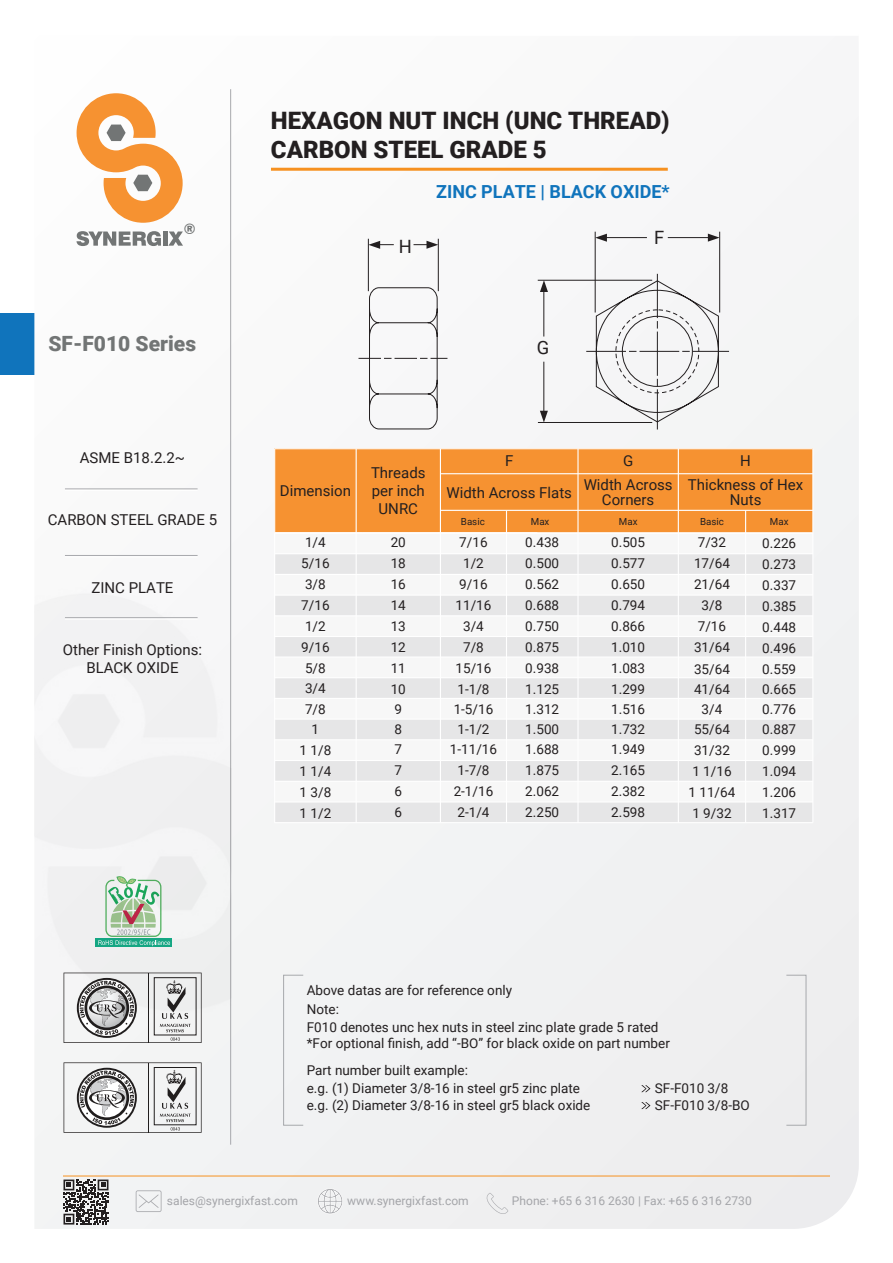
<style>
.page{position:relative;width:893px;height:1263px;background:#fff}
.page>*{position:absolute;margin:0;border:0;box-sizing:border-box;transform-origin:0 0}
.t1{font:900 24px/28.8px "Roboto";color:#231f20}
.t2{font:900 21px "Roboto";color:#727575}
.t3{font:18.3px "Roboto";color:#231f20}
.t4{font:700 18px "Roboto";color:#1074bc}
.t5{font:15px/18px "Roboto";color:#231f20;text-align:center}
.t6{font:14.25px "Humanist 777 BT Black Italic B";color:#727575}
.t7{font:13.5px/20.7px "Roboto";color:#231f20}
.t8{font:12px "Roboto";color:#a4a5a9}
.t9{font:9.75px "Roboto";color:#231f20}
</style>
<div class="page">
<div style="left:0;top:314px;width:231px;height:61px;background:#1074bc"></div>
<div style="left:34px;top:89px;width:825px;height:1140px;background:#f3f4f4"></div>
<hr style="left:63px;top:1175px;width:767px;height:1px;background:#f69120">
<svg style="left:136px;top:1190px;width:26px;height:22px"></svg>
<svg style="left:317px;top:1188px;width:26px;height:26px"></svg>
<svg style="left:487px;top:1193px;width:21px;height:21px"></svg>
<hr style="left:230px;top:89px;width:1px;height:1056px;background:#a8a9ad">
<div style="left:34px;top:556px;width:197px;height:471px;background:#f2f2f3"></div>
<hr style="left:65px;top:488px;width:133px;height:1px;background:#a8a9ad">
<hr style="left:65px;top:490px;width:133px;height:1px;background:#fff">
<hr style="left:65px;top:555px;width:133px;height:1px;background:#a8a9ad">
<hr style="left:65px;top:557px;width:133px;height:1px;background:#fff">
<hr style="left:65px;top:617px;width:133px;height:1px;background:#a8a9ad">
<hr style="left:65px;top:619px;width:133px;height:1px;background:#fff">
<hr style="left:271px;top:168px;width:397px;height:3px;background:#f69120">
<svg style="left:641px;top:1085px;width:9px;height:7px"></svg>
<svg style="left:641px;top:1102px;width:9px;height:7px"></svg>
<div style="left:283px;top:975px;width:21px;height:150px;border:1px solid #a7a9ac"></div>
<div style="left:786px;top:975px;width:20px;height:150px;border:1px solid #a7a9ac"></div>
<svg style="left:63px;top:1179px;width:45px;height:45px"></svg>
<svg style="left:64px;top:972px;width:138px;height:71px"></svg>
<svg style="left:64px;top:1062px;width:138px;height:71px"></svg>
<div style="left:275px;top:802px;width:538px;height:21px;background:#e6e6e7"></div>
<div style="left:409px;top:760px;width:404px;height:21px;background:#e6e6e7"></div>
<div style="left:362px;top:760px;width:47px;height:21px;background:#e6e6e7"></div>
<div style="left:275px;top:760px;width:87px;height:21px;background:#e6e6e7"></div>
<div style="left:275px;top:781px;width:538px;height:21px;background:#f7f7f7"></div>
<hr style="left:274px;top:822px;width:539px;height:1px;background:#fff">
<hr style="left:274px;top:801px;width:539px;height:1px;background:#fff">
<hr style="left:274px;top:781px;width:539px;height:1px;background:#fff">
<div style="left:274px;top:719px;width:539px;height:21px;background:#e6e6e7"></div>
<div style="left:274px;top:678px;width:539px;height:20px;background:#e6e6e7"></div>
<div style="left:274px;top:636px;width:539px;height:21px;background:#e6e6e7"></div>
<div style="left:274px;top:740px;width:539px;height:20px;background:#f7f7f7"></div>
<div style="left:274px;top:698px;width:539px;height:21px;background:#f7f7f7"></div>
<div style="left:274px;top:657px;width:539px;height:21px;background:#f7f7f7"></div>
<hr style="left:274px;top:656px;width:539px;height:2px;background:#fff">
<hr style="left:274px;top:677px;width:539px;height:1px;background:#fff">
<hr style="left:274px;top:698px;width:539px;height:1px;background:#fff">
<hr style="left:274px;top:718px;width:539px;height:2px;background:#fff">
<hr style="left:274px;top:739px;width:539px;height:1px;background:#fff">
<hr style="left:274px;top:760px;width:539px;height:1px;background:#fff">
<div style="left:275px;top:595px;width:538px;height:21px;background:#e6e6e7"></div>
<div style="left:409px;top:554px;width:404px;height:20px;background:#e6e6e7"></div>
<div style="left:362px;top:554px;width:47px;height:20px;background:#e6e6e7"></div>
<div style="left:275px;top:554px;width:87px;height:20px;background:#e6e6e7"></div>
<div style="left:275px;top:574px;width:538px;height:21px;background:#f7f7f7"></div>
<div style="left:275px;top:616px;width:538px;height:20px;background:#f7f7f7"></div>
<div style="left:275px;top:533px;width:538px;height:21px;background:#f7f7f7"></div>
<div style="left:275px;top:448px;width:538px;height:85px;background:#f69231"></div>
<hr style="left:440px;top:510px;width:373px;height:1px;background:#fff">
<hr style="left:440px;top:473px;width:373px;height:1px;background:#fff">
<hr style="left:678px;top:449px;width:1px;height:374px;background:#fff">
<hr style="left:812px;top:449px;width:1px;height:374px;background:#fff">
<hr style="left:745px;top:510px;width:1px;height:313px;background:#fff">
<hr style="left:577px;top:449px;width:2px;height:374px;background:#fff">
<hr style="left:274px;top:449px;width:1px;height:374px;background:#fff">
<hr style="left:440px;top:449px;width:1px;height:374px;background:#fff">
<hr style="left:356px;top:449px;width:1px;height:374px;background:#fff">
<hr style="left:506px;top:510px;width:1px;height:313px;background:#fff">
<hr style="left:274px;top:448px;width:539px;height:1px;background:#fff">
<hr style="left:274px;top:636px;width:539px;height:1px;background:#fff">
<hr style="left:274px;top:615px;width:539px;height:1px;background:#fff">
<hr style="left:274px;top:594px;width:539px;height:2px;background:#fff">
<hr style="left:274px;top:574px;width:539px;height:1px;background:#fff">
<hr style="left:274px;top:553px;width:539px;height:1px;background:#fff">
<hr style="left:274px;top:532px;width:539px;height:2px;background:#fff">
<svg style="left:358px;top:287px;width:89px;height:143px"></svg>
<hr style="left:368px;top:239px;width:1px;height:52px;background:#231f20">
<svg style="left:413px;top:241px;width:25px;height:8px"></svg>
<svg style="left:368px;top:241px;width:26px;height:8px"></svg>
<hr style="left:438px;top:239px;width:1px;height:52px;background:#231f20">
<svg style="left:586px;top:274px;width:143px;height:155px"></svg>
<div style="left:622px;top:316px;width:71px;height:71px;border:1px solid #231f20;border-radius:50%"></div>
<hr style="left:543px;top:291px;width:1px;height:45px;background:#231f20">
<hr style="left:543px;top:362px;width:1px;height:50px;background:#231f20">
<hr style="left:538px;top:280px;width:114px;height:1px;background:#231f20">
<hr style="left:538px;top:422px;width:114px;height:1px;background:#231f20">
<svg style="left:540px;top:411px;width:8px;height:11px"></svg>
<svg style="left:540px;top:280px;width:8px;height:12px"></svg>
<hr style="left:605px;top:237px;width:42px;height:1px;background:#231f20">
<hr style="left:668px;top:237px;width:41px;height:1px;background:#231f20">
<hr style="left:595px;top:232px;width:1px;height:80px;background:#231f20">
<svg style="left:708px;top:234px;width:11px;height:8px"></svg>
<svg style="left:595px;top:234px;width:12px;height:8px"></svg>
<hr style="left:719px;top:232px;width:1px;height:80px;background:#231f20">
<svg style="left:76px;top:231px;width:85px;height:15px"></svg>
<div style="left:163px;top:231px;width:5px;height:15px;background:#727575"></div>
<svg style="left:168px;top:231px;width:15px;height:15px"></svg>
<svg style="left:77px;top:93px;width:106px;height:130px"></svg>
<p class="t6" style="left:184px;top:219px;width:13px">®</p>
<h2 class="t2" style="left:48px;top:329px;width:149px">SF-F010 Series</h2>
<p class="t5" style="left:80px;top:449px;width:107px">ASME B18.2.2~</p>
<p class="t5" style="left:48px;top:510px;width:171px">CARBON STEEL GRADE 5</p>
<p class="t5" style="left:91px;top:578px;width:84px">ZINC PLATE</p>
<p class="t5" style="left:63px;top:640px;width:141px">Other Finish Options:<br>BLACK OXIDE</p>
<h1 class="t1" style="left:271px;top:106px;width:400px">HEXAGON NUT INCH (UNC THREAD)<br>CARBON STEEL GRADE 5</h1>
<h3 class="t4" style="left:436px;top:179px;width:235px">ZINC PLATE | BLACK OXIDE*</h3>
<h3 class="t3" style="left:399px;top:233px;width:15px">H</h3>
<h3 class="t3" style="left:537px;top:335px;width:14px">G</h3>
<h3 class="t3" style="left:654px;top:225px;width:12px">F</h3>
<p class="t5" style="left:505px;top:451px;width:10px">F</p>
<p class="t5" style="left:623px;top:451px;width:12px">G</p>
<p class="t5" style="left:740px;top:451px;width:12px">H</p>
<p class="t5" style="left:371px;top:463px;width:56px">Threads per inch<br>UNRC</p>
<p class="t5" style="left:688px;top:477px;width:117px;line-height:15px">Thickness of Hex<br>Nuts</p>
<p class="t5" style="left:280px;top:481px;width:73px">Dimension</p>
<p class="t5" style="left:584px;top:477px;width:91px;line-height:15px">Width Across<br>Corners</p>
<p class="t5" style="left:446px;top:483px;width:127px">Width Across Flats</p>
<p class="t9" style="left:461px;top:515px;width:25px">Basic</p>
<p class="t9" style="left:531px;top:515px;width:20px">Max</p>
<p class="t9" style="left:619px;top:515px;width:20px">Max</p>
<p class="t9" style="left:700px;top:515px;width:25px">Basic</p>
<p class="t9" style="left:770px;top:515px;width:20px">Max</p>
<p class="t7" style="left:300px;top:531px;width:33px;text-align:center">1/4<br>5/16<br>3/8<br>7/16<br>1/2<br>9/16<br>5/8<br>3/4<br>7/8<br>1<br>1 1/8<br>1 1/4<br>1 3/8<br>1 1/2</p>
<p class="t7" style="left:391px;top:532px;width:17px">20<br>18<br>16<br>14<br>13<br>12<br>11<br>10<br>9<br>8<br>7<br>7<br>6<br>6</p>
<p class="t7" style="left:450px;top:532px;width:49px;text-align:center">7/16<br>1/2<br>9/16<br>11/16<br>3/4<br>7/8<br>15/16<br>1-1/8<br>1-5/16<br>1-1/2<br>1-11/16<br>1-7/8<br>2-1/16<br>2-1/4</p>
<p class="t7" style="left:525px;top:532px;width:35px;text-align:justify">0.438<br>0.500<br>0.562<br>0.688<br>0.750<br>0.875<br>0.938<br>1.125<br>1.312<br>1.500<br>1.688<br>1.875<br>2.062<br>2.250</p>
<p class="t7" style="left:611px;top:532px;width:35px;text-align:justify">0.505<br>0.577<br>0.650<br>0.794<br>0.866<br>1.010<br>1.083<br>1.299<br>1.516<br>1.732<br>1.949<br>2.165<br>2.382<br>2.598</p>
<p class="t7" style="left:688px;top:532px;width:48px;text-align:center">7/32<br>17/64<br>21/64<br>3/8<br>7/16<br>31/64<br>35/64<br>41/64<br>3/4<br>55/64<br>31/32<br>1 1/16<br>1 11/64<br>1 9/32</p>
<p class="t7" style="left:762px;top:532px;width:35px;text-align:justify">0.226<br>0.273<br>0.337<br>0.385<br>0.448<br>0.496<br>0.559<br>0.665<br>0.776<br>0.887<br>0.999<br>1.094<br>1.206<br>1.317</p>
<p class="t7" style="left:307px;top:981px;width:353px;line-height:18.1px">Above datas are for reference only<br>Note:<br>F010 denotes unc hex nuts in steel zinc plate grade 5 rated</p>
<p class="t7" style="left:307px;top:1029px;width:365px;line-height:27.5px">*For optional finish, add “-BO” for black oxide on part number<br>Part number built example:</p>
<p class="t7" style="left:307px;top:1078px;width:275px">e.g. (1) Diameter 3/8-16 in steel gr5 zinc plate</p>
<p class="t7" style="left:655px;top:1078px;width:75px">SF-F010 3/8</p>
<p class="t7" style="left:307px;top:1095px;width:285px">e.g. (2) Diameter 3/8-16 in steel gr5 black oxide</p>
<p class="t7" style="left:655px;top:1095px;width:96px">SF-F010 3/8-BO</p>
<p class="t8" style="left:167px;top:1193px;width:132px">sales@synergixfast.com</p>
<p class="t8" style="left:347px;top:1193px;width:123px">www.synergixfast.com</p>
<p class="t8" style="left:512px;top:1193px;width:241px">Phone: +65 6 316 2630 | Fax: +65 6 316 2730</p>
</div>
